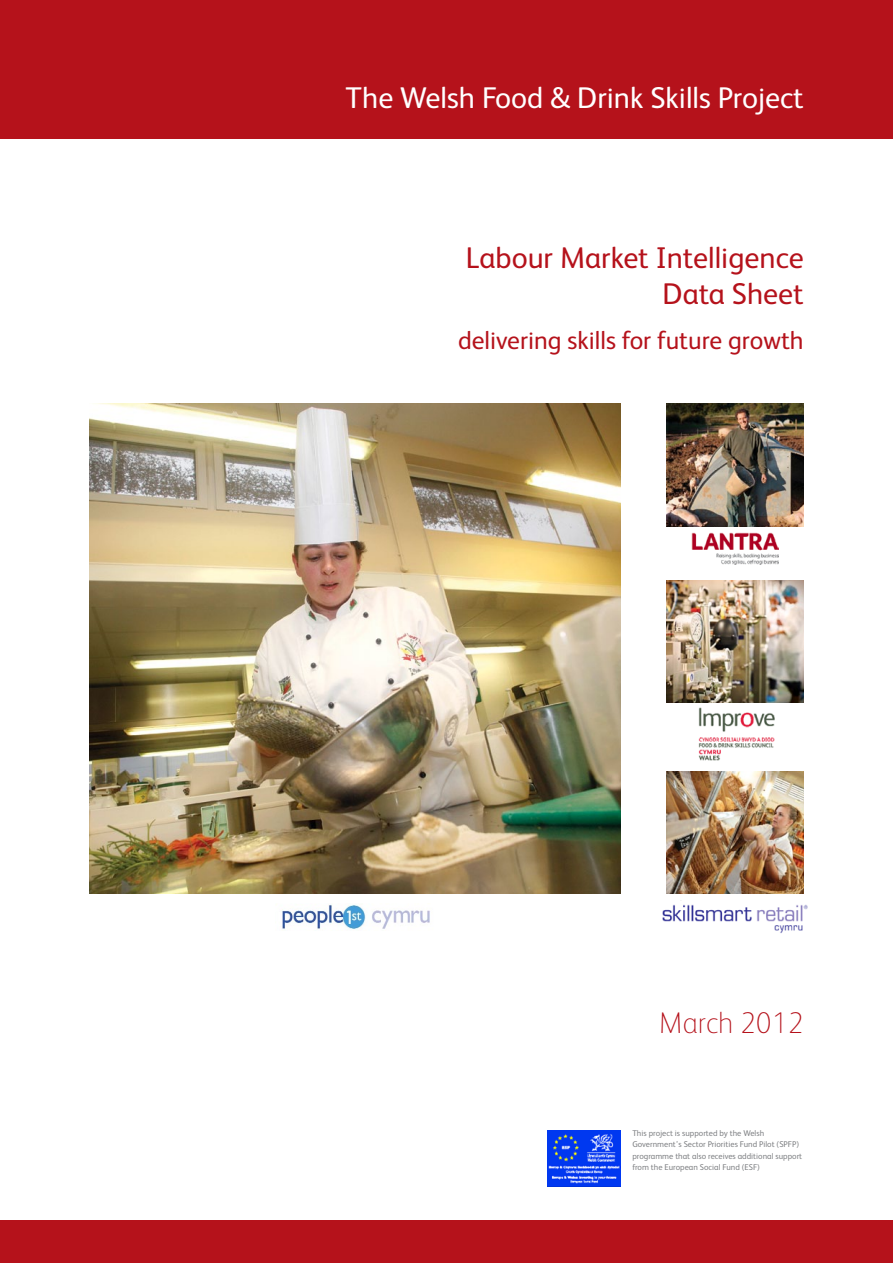
<style>
.page{position:relative;width:893px;height:1263px;background:#fff}
.page>*{position:absolute;margin:0;border:0;box-sizing:border-box;transform-origin:0 0}
.t1{font:30px/36px "FS Albert";color:#b5121b;text-align:right}
.t2{font:30px "FS Albert";color:#fff}
.t3{font:100 30px "FS Albert";color:#b5121b}
.t4{font:25.5px "FS Albert";color:#b5121b}
.t5{font:8.4px/11.1px "FS Albert";color:#808285}
</style>
<div class="page">
<div style="left:0;top:0;width:893px;height:138px;background:#b5121b"></div>
<img style="left:666px;top:404px;width:137px;height:122px">
<img style="left:691px;top:532px;width:88px;height:33px">
<img style="left:666px;top:580px;width:137px;height:122px">
<img style="left:698px;top:708px;width:77px;height:53px">
<img style="left:666px;top:772px;width:137px;height:122px">
<img style="left:662px;top:900px;width:146px;height:33px">
<img style="left:547px;top:1131px;width:74px;height:55px">
<div style="left:0;top:1220px;width:893px;height:43px;background:#b5121b"></div>
<img style="left:89px;top:404px;width:532px;height:490px">
<img style="left:282px;top:904px;width:148px;height:25px">
<h1 class="t2" style="left:346px;top:78px;width:460px">The Welsh Food &amp; Drink Skills Project</h1>
<h1 class="t1" style="left:466px;top:239px;width:339px">Labour Market Intelligence<br>Data Sheet</h1>
<h2 class="t4" style="left:458px;top:323px;width:347px">delivering skills for future growth</h2>
<h1 class="t3" style="left:659px;top:1003px;width:146px">March 2012</h1>
<p class="t5" style="left:632px;top:1127px;width:171px">This project is supported by the Welsh Government’s Sector Priorities Fund Pilot (SPFP) programme that also receives additional support from the European Social Fund (ESF)</p>
</div>
